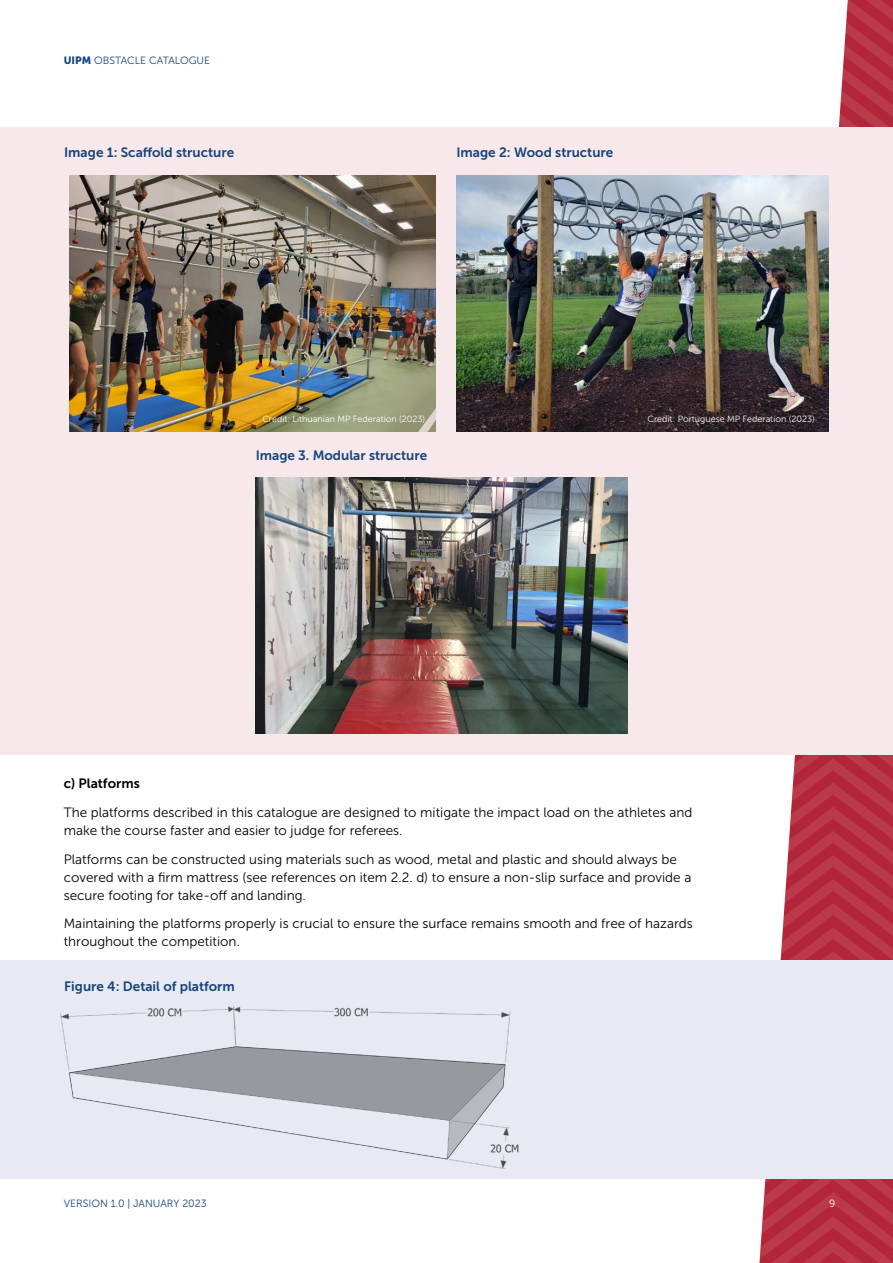
<style>
.page{position:relative;width:893px;height:1263px;background:#fff}
.page>*{position:absolute;margin:0;border:0;box-sizing:border-box;transform-origin:0 0}
.t1{font:13.5px/18px "Museo Sans 300";color:#000}
.t2{font:13.5px "Museo Sans 700";color:#14437c}
.t3{font:13.5px "Museo Sans 700";color:#000}
.t4{font:10.5px "Museo Sans 300";color:#14437c}
.t5{font:10.5px "Museo Sans 300";color:#fff}
.t6{font:9px "Museo Sans 300";color:#fff}
.s1{font-family:"Museo Sans 900"}
</style>
<div class="page">
<svg style="left:759px;top:0;width:134px;height:1263px"></svg>
<div style="left:0;top:128px;width:893px;height:627px;background:#f7e9eb"></div>
<img style="left:69px;top:175px;width:367px;height:256px">
<img style="left:255px;top:478px;width:372px;height:255px">
<img style="left:456px;top:175px;width:372px;height:256px">
<div style="left:0;top:961px;width:893px;height:218px;background:#e8e9f2"></div>
<img style="left:60px;top:1006px;width:459px;height:163px">
<p class="t4" style="left:64px;top:54px;width:148px"><span class="s1">UIPM</span> OBSTACLE CATALOGUE</p>
<p class="t2" style="left:64px;top:145px;width:172px">Image 1: Scaffold structure</p>
<p class="t2" style="left:456px;top:145px;width:158px">Image 2: Wood structure</p>
<p class="t6" style="left:262px;top:414px;width:164px">Credit: Lithuanian MP Federation (2023)</p>
<p class="t6" style="left:648px;top:414px;width:169px">Credit: Portuguese MP Federation (2023)</p>
<p class="t2" style="left:256px;top:447px;width:173px">Image 3. Modular structure</p>
<p class="t3" style="left:64px;top:776px;width:78px">c) Platforms</p>
<p class="t1" style="left:64px;top:803px;width:630px">The platforms described in this catalogue are designed to mitigate the impact load on the athletes and make the course faster and easier to judge for referees.</p>
<p class="t1" style="left:64px;top:850px;width:629px">Platforms can be constructed using materials such as wood, metal and plastic and should always be covered with a firm mattress (see references on item 2.2. d) to ensure a non-slip surface and provide a secure footing for take-off and landing.</p>
<p class="t1" style="left:64px;top:915px;width:630px">Maintaining the platforms properly is crucial to ensure the surface remains smooth and free of hazards throughout the competition.</p>
<p class="t2" style="left:64px;top:979px;width:172px">Figure 4: Detail of platform</p>
<p class="t4" style="left:64px;top:1198px;width:144px">VERSION 1.0 | JANUARY 2023</p>
<p class="t5" style="left:829px;top:1198px;width:8px">9</p>
</div>
